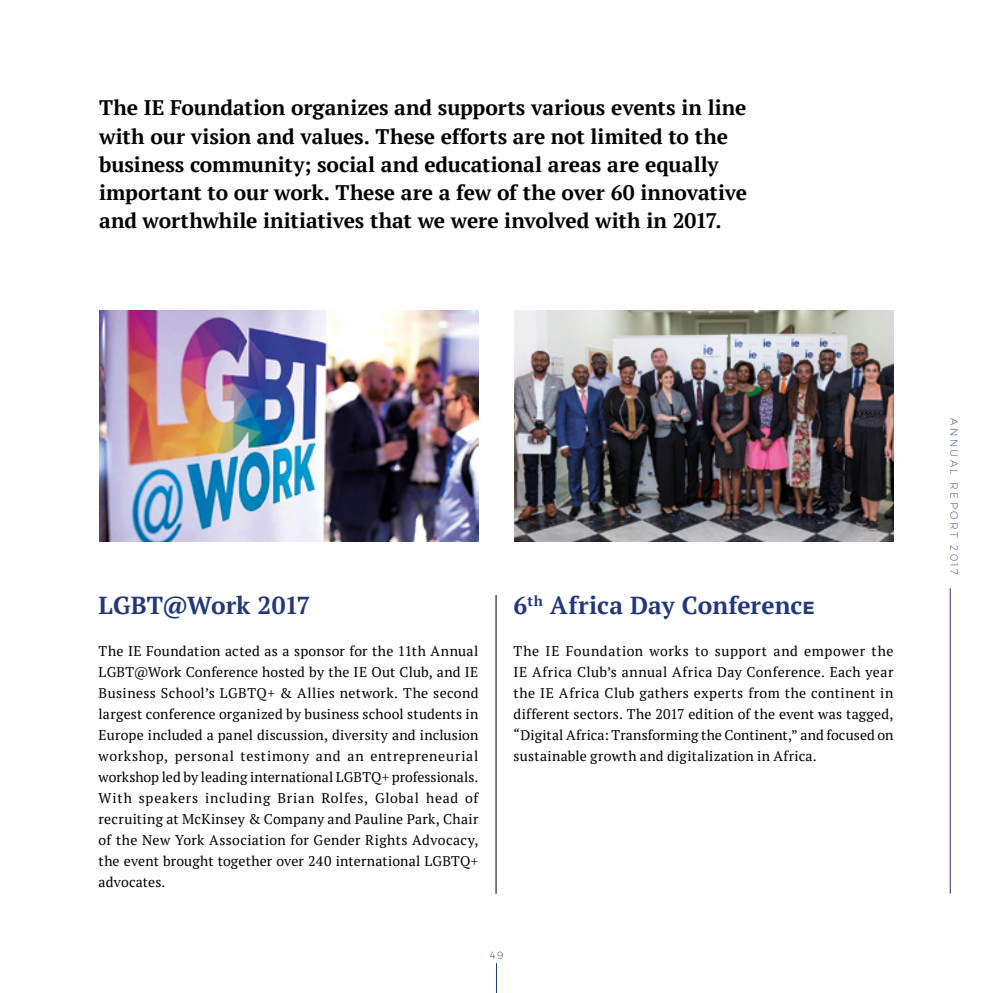
<style>
.page{position:relative;width:993px;height:993px;background:#fff}
.page>*{position:absolute;margin:0;border:0;box-sizing:border-box;transform-origin:0 0}
.t1{font:700 24.5px "PT Serif";color:#233977}
.t2{font:700 21px/28px "PT Serif";letter-spacing:-.005em;color:#000}
.t3{font:14px/21px "PT Serif";letter-spacing:.015em;color:#000;text-align:justify}
.t4{font:200 10.5px "Montserrat";letter-spacing:.225em;color:#233977}
.s1{font-family:"Montserrat";font-size:17.5px}
</style>
<div class="page">
<hr style="left:949px;top:588px;width:1px;height:305px;background:#233977">
<hr style="left:496px;top:962px;width:1px;height:30px;background:#233977">
<hr style="left:495px;top:594px;width:1px;height:299px;background:#000">
<img style="left:99px;top:310px;width:379px;height:231px">
<img style="left:514px;top:310px;width:379px;height:231px">
<p class="t2" style="left:99px;top:94px;width:649px">The IE Foundation organizes and supports various events in line with our vision and values. These efforts are not limited to the business community; social and educational areas are equally important to our work. These are a few of the over 60 innovative and worthwhile initiatives that we were involved with in 2017.</p>
<h1 class="t1" style="left:99px;top:589px;width:213px">LGBT@Work 2017</h1>
<p class="t3" style="left:99px;top:640px;width:381px">The IE Foundation acted as a sponsor for the 11th Annual LGBT@Work Conference hosted by the IE Out Club, and IE Business School’s LGBTQ+ &amp; Allies network. The second largest conference organized by business school students in Europe included a panel discussion, diversity and inclusion workshop, personal testimony and an entrepreneurial workshop led by leading international LGBTQ+ professionals.<br>With speakers including Brian Rolfes, Global head of recruiting at McKinsey &amp; Company and Pauline Park, Chair of the New York Association for Gender Rights Advocacy, the event brought together over 240 international LGBTQ+ advocates.</p>
<h1 class="t1" style="left:513px;top:589px;width:302px">6<sup>th</sup> Africa Day Conferenc<span class="s1">E</span></h1>
<p class="t3" style="left:513px;top:640px;width:381px">The IE Foundation works to support and empower the IE Africa Club’s annual Africa Day Conference. Each year the IE Africa Club gathers experts from the continent in different sectors. The 2017 edition of the event was tagged, “Digital Africa: Transforming the Continent,” and focused on sustainable growth and digitalization in Africa.</p>
<p class="t4" style="left:489px;top:948px;width:15px">49</p>
<p class="t4" style="left:960px;top:418px;width:158px;rotate:90deg">ANNUAL REPORT 2017</p>
</div>
